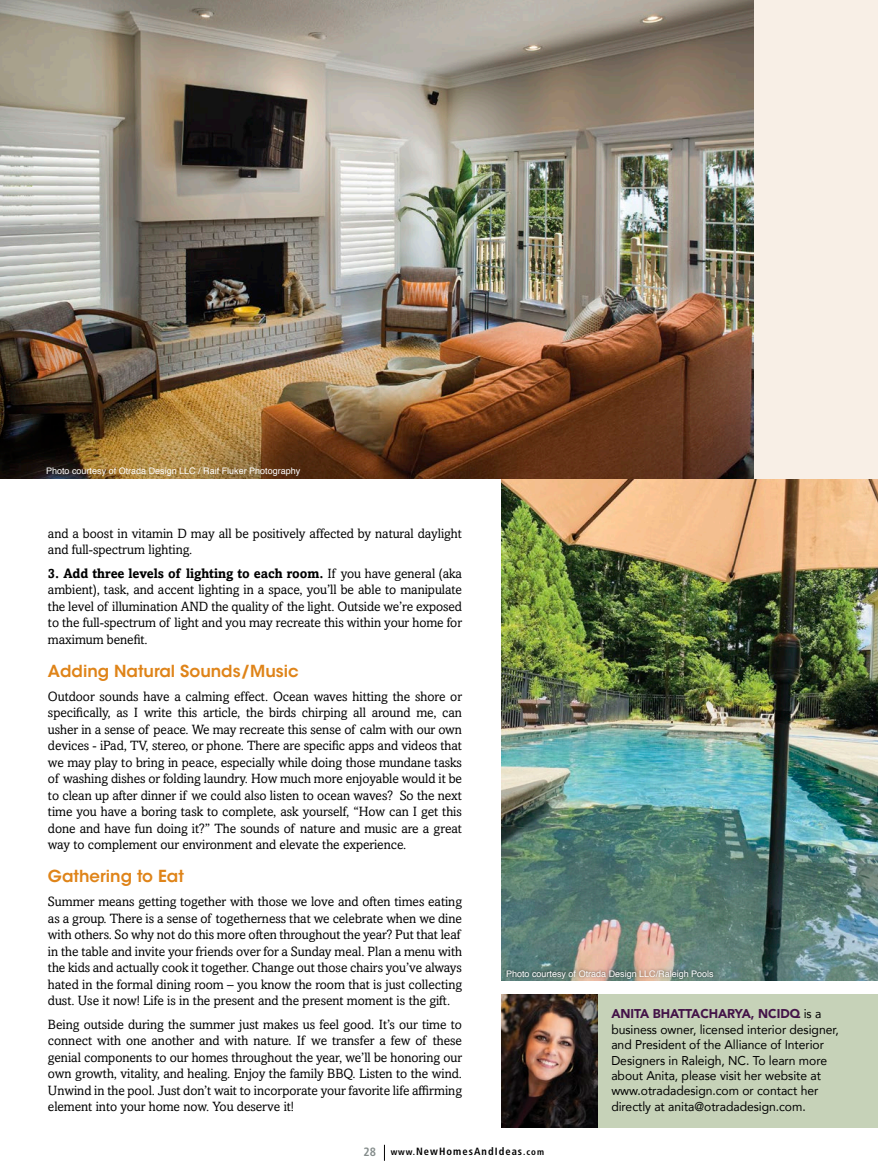
<style>
.page{position:relative;width:878px;height:1175px;background:#fff}
.page>*{position:absolute;margin:0;border:0;box-sizing:border-box;transform-origin:0 0}
.subs{font:600 16.5px "ITC Avant Garde Std";color:#df8419}
.body{font:13.5px/16.5px "Amasis";letter-spacing:-.005em;color:#000;text-align:justify}
.body-2{font:12.75px/15.3px "Avenir";letter-spacing:-.005em;color:#000;scale:.95 1}
.t1{font:700 condensed 10.5px "Frutiger";letter-spacing:.1em;color:#000}
.t2{font:9px "Helvetica";color:#fff}
.s1{font-weight:700}
.s2{font-weight:900;color:#431348}
.s3{font-size:12px;color:#848c8b}
.s4{font-size:9px}
</style>
<div class="page">
<img style="left:502px;top:479px;width:376px;height:501px">
<div style="left:502px;top:994px;width:376px;height:133px;background:#c6d2b8"></div>
<img style="left:0;top:0;width:754px;height:479px">
<div style="left:754px;top:0;width:124px;height:479px;background:#f8efe6"></div>
<img style="left:502px;top:994px;width:95px;height:133px">
<div style="left:504px;top:967px;width:212px;height:14px;background:#000;opacity:.6"></div>
<svg style="left:384px;top:1144px;width:1px;height:16px"></svg>
<p class="t2" style="left:46px;top:464px;width:256px">Photo courtesy of Otrada Design LLC / Raif Fluker Photography</p>
<p class="body" style="left:48px;top:525px;width:415px">and a boost in vitamin D may all be positively affected by natural daylight and full-spectrum lighting.</p>
<p class="body" style="left:48px;top:565px;width:415px"><span class="s1">3. Add three levels of lighting to each room.</span> If you have general (aka ambient), task, and accent lighting in a space, you’ll be able to manipulate the level of illumination AND the quality of the light. Outside we’re exposed to the full-spectrum of light and you may recreate this within your home for maximum benefit.</p>
<p class="subs" style="left:48px;top:660px;width:252px">Adding Natural Sounds/Music</p>
<p class="body" style="left:48px;top:688px;width:415px">Outdoor sounds have a calming effect. Ocean waves hitting the shore or specifically, as I write this article, the birds chirping all around me, can usher in a sense of peace. We may recreate this sense of calm with our own devices - iPad, TV, stereo, or phone. There are specific apps and videos that we may play to bring in peace, especially while doing those mundane tasks of washing dishes or folding laundry. How much more enjoyable would it be to clean up after dinner if we could also listen to ocean waves? So the next time you have a boring task to complete, ask yourself, “How can I get this done and have fun doing it?” The sounds of nature and music are a great way to complement our environment and elevate the experience.</p>
<p class="subs" style="left:48px;top:865px;width:137px">Gathering to Eat</p>
<p class="body" style="left:48px;top:893px;width:415px;text-align:left">Summer means getting together with those we love and often times eating as a group. There is a sense of togetherness that we celebrate when we dine with others. So why not do this more often throughout the year? Put that leaf in the table and invite your friends over for a Sunday meal. Plan a menu with the kids and actually cook it together. Change out those chairs you’ve always hated in the formal dining room – you know the room that is just collecting dust. Use it now! Life is in the present and the present moment is the gift.</p>
<p class="body" style="left:48px;top:1015px;width:415px">Being outside during the summer just makes us feel good. It’s our time to connect with one another and with nature. If we transfer a few of these genial components to our homes throughout the year, we’ll be honoring our own growth, vitality, and healing. Enjoy the family BBQ. Listen to the wind.<br>Unwind in the pool. Just don’t wait to incorporate your favorite life affirming element into your home now. You deserve it!</p>
<p class="body-2" style="left:611px;top:1005px;width:241px"><span class="s2">ANITA BHATTACHARYA, NCIDQ</span> is a business owner, licensed interior designer, and President of the Alliance of Interior Designers in Raleigh, NC. To learn more about Anita, please visit her website at www.otradadesign.com or contact her directly at anita@otradadesign.com.</p>
<p class="t2" style="left:506px;top:966px;width:209px">Photo courtesy of Otrada Design LLC/Raleigh Pools</p>
<p class="t1" style="left:363px;top:1144px;width:182px"><span class="s3">28</span> <span class="s4">www.</span>NewHomesAndIdeas<span class="s4">.com</span></p>
</div>
